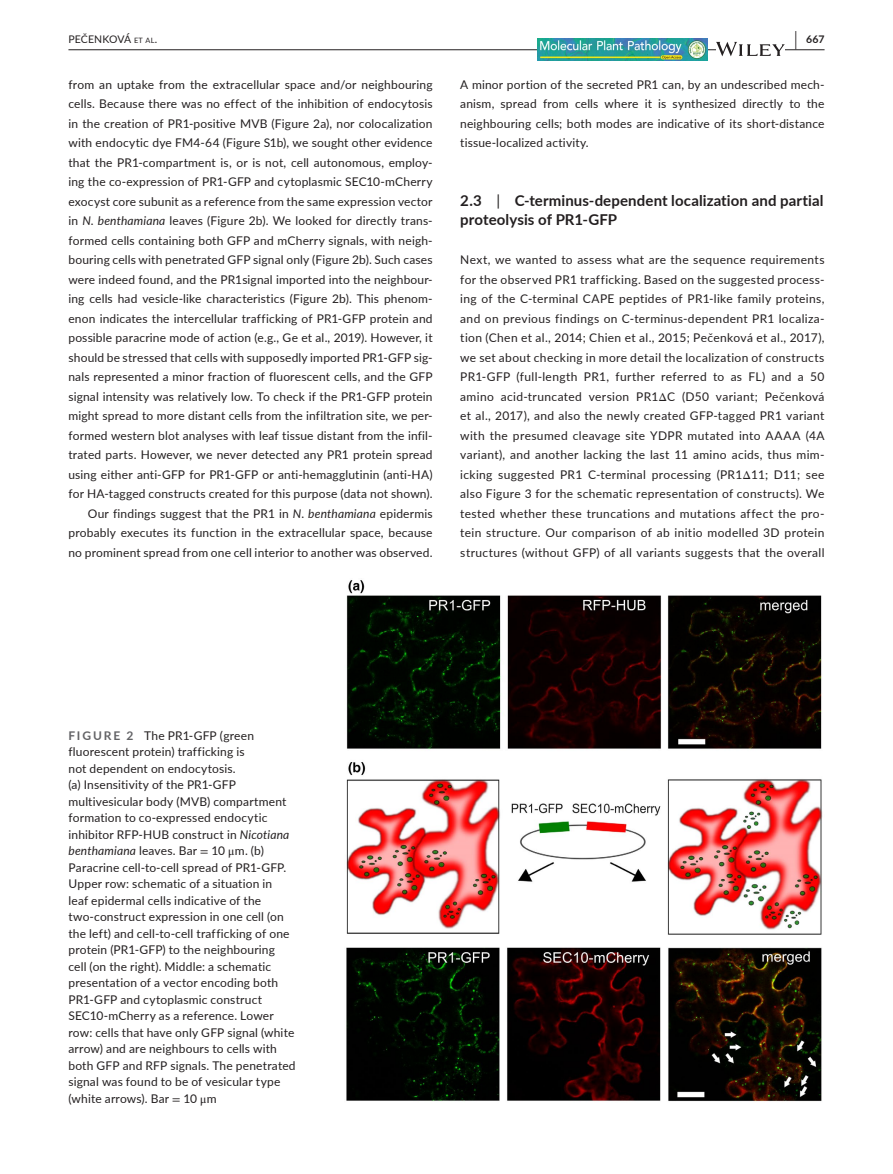
<style>
.page{position:relative;width:893px;height:1174px;background:#fff}
.page>*{position:absolute;margin:0;border:0;box-sizing:border-box;transform-origin:0 0}
.t1{font:700 15px/19.5px "Lato";letter-spacing:.01em;color:#231f20}
.t2{font:12px/19.5px "Lato";letter-spacing:.015em;color:#231f20;text-align:justify}
.t3{font:10.5px "Lato";letter-spacing:.005em;color:#231f20}
.t4{font:700 10.5px "Lato";color:#231f20}
.s1{font-style:inherit}
.s2{font-size:7.35px}
.s3{font-size:19.5px}
.s4{font-style:italic}
.s5{font-weight:400}
.s6{font-family:"STIX"}
.s7{font-weight:700;color:#636366}
</style>
<div class="page">
<hr style="left:68px;top:49px;width:756px;height:1px;background:#231f20">
<img style="left:537px;top:38px;width:171px;height:22px">
<svg style="left:716px;top:42px;width:69px;height:14px"></svg>
<img style="left:346px;top:580px;width:477px;height:522px">
<p class="t3" style="left:68px;top:31px;width:90px">PEČENKOV<span class="s1">Á</span> <span class="s2">et al</span>.</p>
<p class="t4" style="left:795px;top:31px;width:31px"><span class="s3">|</span> 667</p>
<p class="t2" style="left:68px;top:74px;width:366px;text-align:right">from an uptake from the extracellular space and/or neighbouring cells. Because there was no effect of the inhibition of endocytosis in the creation of PR1-positive MVB (Figure 2a), nor colocalization with endocytic dye FM4-64 (Figure S1b), we sought other evidence that the PR1-compartment is, or is not, cell autonomous, employ&shy;ing the co-expression of PR1-GFP and cytoplasmic SEC10-mCherry exocyst core subunit as a reference from the same expression vector in <span class="s4">N. benthamiana</span> leaves (Figure 2b). We looked for directly trans&shy;formed cells containing both GFP and mCherry signals, with neigh&shy;bouring cells with penetrated GFP signal only (Figure 2b). Such cases were indeed found, and the PR1signal imported into the neighbour&shy;ing cells had vesicle-like characteristics (Figure 2b). This phenom&shy;enon indicates the intercellular trafficking of PR1-GFP protein and possible paracrine mode of action (e.g., Ge et al., 2019). However, it should be stressed that cells with supposedly imported PR1-GFP sig&shy;nals represented a minor fraction of fluorescent cells, and the GFP signal intensity was relatively low. To check if the PR1-GFP protein might spread to more distant cells from the infiltration site, we per&shy;formed western blot analyses with leaf tissue distant from the infil&shy;trated parts. However, we never detected any PR1 protein spread using either anti-GFP for PR1-GFP or anti-hemagglutinin (anti-HA) for HA-tagged constructs created for this purpose (data not shown).<br>Our findings suggest that the PR1 in <span class="s4">N. benthamiana</span> epidermis probably executes its function in the extracellular space, because no prominent spread from one cell interior to another was observed.</p>
<p class="t2" style="left:460px;top:74px;width:366px">A minor portion of the secreted PR1 can, by an undescribed mech&shy;anism, spread from cells where it is synthesized directly to the neighbouring cells; both modes are indicative of its short-distance tissue-localized activity.</p>
<p class="t1" style="left:460px;top:190px;width:365px">2.3 <span class="s5">|</span> C-terminus-dependent localization and partial proteolysis of PR1-GFP</p>
<p class="t2" style="left:460px;top:249px;width:366px">Next, we wanted to assess what are the sequence requirements for the observed PR1 trafficking. Based on the suggested process&shy;ing of the C-terminal CAPE peptides of PR1-like family proteins, and on previous findings on C-terminus-dependent PR1 localiza&shy;tion (Chen et al., 2014; Chien et al., 2015; Pečenková et al., 2017), we set about checking in more detail the localization of constructs PR1-GFP (full-length PR1, further referred to as FL) and a 50 amino acid-truncated version PR1<span class="s6">Δ</span>C (D50 variant; Pečenková et al., 2017), and also the newly created GFP-tagged PR1 variant with the presumed cleavage site YDPR mutated into AAAA (4A variant), and another lacking the last 11 amino acids, thus mim&shy;icking suggested PR1 C-terminal processing (PR1<span class="s6">Δ</span>11; D11; see also Figure 3 for the schematic representation of constructs). We tested whether these truncations and mutations affect the pro&shy;tein structure. Our comparison of ab initio modelled 3D protein structures (without GFP) of all variants suggests that the overall</p>
<p class="t2" style="left:68px;top:726px;width:229px;line-height:16.5px;text-align:left"><span class="s7">FIGURE 2</span> The PR1-GFP (green fluorescent protein) trafficking is<br>not dependent on endocytosis.<br>(a) Insensitivity of the PR1-GFP multivesicular body (MVB) compartment formation to co-expressed endocytic inhibitor RFP-HUB construct in <span class="s4">Nicotiana benthamiana</span> leaves. Bar <span class="s6">=</span> 10 <span class="s6">μ</span>m. (b)<br>Paracrine cell-to-cell spread of PR1-GFP.<br>Upper row: schematic of a situation in<br>leaf epidermal cells indicative of the two-construct expression in one cell (on the left) and cell-to-cell trafficking of one protein (PR1-GFP) to the neighbouring cell (on the right). Middle: a schematic presentation of a vector encoding both PR1-GFP and cytoplasmic construct SEC10-mCherry as a reference. Lower row: cells that have only GFP signal (white arrow) and are neighbours to cells with both GFP and RFP signals. The penetrated signal was found to be of vesicular type (white arrows). Bar <span class="s6">=</span> 10 <span class="s6">μ</span>m</p>
</div>
